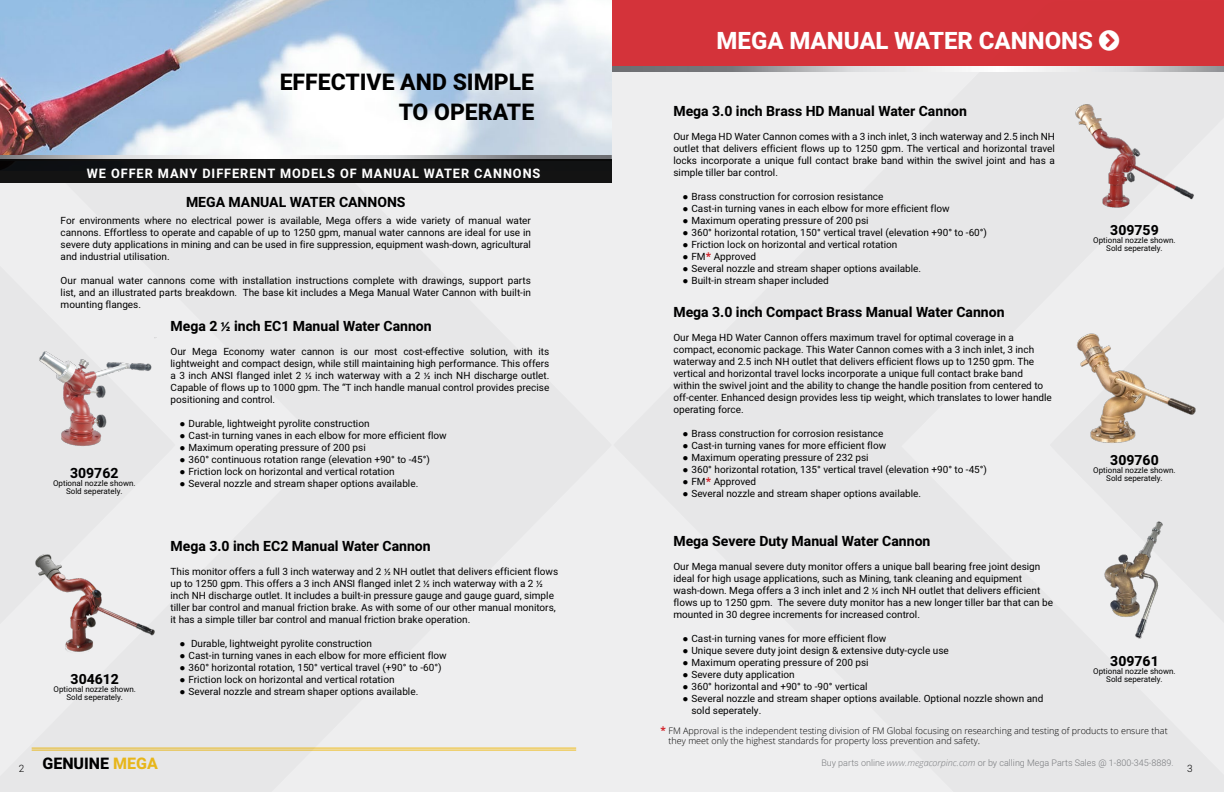
<style>
.page{position:relative;width:1224px;height:792px;background:#fff}
.page>*{position:absolute;margin:0;border:0;box-sizing:border-box;transform-origin:0 0}
.t1{font:800 24px "Heebo";color:#fff}
.t2{font:800 23px/30px "Heebo";color:#000;text-align:right}
.t3{font:800 16px "Heebo";color:#000}
.t4{font:700 14px "Heebo";color:#000}
.t5{font:800 14px "Heebo";color:#000}
.t6{font:700 13px "Heebo";letter-spacing:.075em;color:#fff}
.t7{font:10px/12px "Heebo";color:#000}
.t8{font:300 10px "Heebo";color:#000}
.t9{font:300 9px/10px "Open Sans";color:#000}
.t10{font:300 9px "Heebo";color:#7c7e81}
.t11{font:8px/8px "Heebo";color:#000;text-align:center}
.s1{font-family:"Calibri"}
.s2{font-family:"Arial";font-weight:900}
.s3{font-family:"Open Sans";font-weight:700;color:#d2232a}
.s4{font-weight:700;font-size:10px;color:#d2232a}
.s5{font-size:10px}
.s6{color:#eebc1c}
.s7{font-family:"Open Sans";font-style:italic}
</style>
<div class="page">
<div style="left:176px;top:183px;width:436px;height:609px;background:#e7e7e8"></div>
<div style="left:0;top:183px;width:176px;height:609px;background:#e7e7e8"></div>
<div style="left:613px;top:71px;width:437px;height:721px;background:#e7e7e8"></div>
<div style="left:1050px;top:71px;width:174px;height:721px;background:#e7e7e8"></div>
<div style="left:0;top:0;width:1224px;height:66px;background:#d4333a"></div>
<img style="left:1073px;top:327px;width:123px;height:124px">
<img style="left:1073px;top:516px;width:123px;height:124px">
<img style="left:1073px;top:97px;width:123px;height:124px">
<img style="left:32px;top:334px;width:124px;height:123px">
<img style="left:32px;top:546px;width:124px;height:123px">
<img style="left:0;top:0;width:612px;height:156px">
<div style="left:0;top:159px;width:612px;height:24px;background:#131313"></div>
<h2 class="t2" style="left:280px;top:68px;width:256px">EFFECTIVE AND SIMPLE<br>TO OPERATE</h2>
<h3 class="t6" style="left:87px;top:165px;width:455px">WE OFFER MANY DIFFERENT MODELS OF MANUAL WATER CANNONS</h3>
<h3 class="t4" style="left:186px;top:193px;width:221px">MEGA MANUAL WATER CANNONS</h3>
<p class="t7" style="left:61px;top:215px;width:472px;text-align:justify">For environments where no electrical power is available, Mega offers a wide variety of manual water cannons. Effortless to operate and capable of up to 1250 gpm, manual water cannons are ideal for use in severe duty applications in mining and can be used in fire suppression, equipment wash-down, agricultural and industrial utilisation.</p>
<p class="t7" style="left:61px;top:275px;width:472px;text-align:justify">Our manual water cannons come with installation instructions complete with drawings, support parts list, and an illustrated parts breakdown. The base kit includes a Mega Manual Water Cannon with built-in mounting flanges.</p>
<h3 class="t4" style="left:70px;top:463px;width:50px">309762</h3>
<p class="t11" style="left:53px;top:479px;width:84px">Optional nozzle shown.<br>Sold seperately.</p>
<h3 class="t5" style="left:71px;top:669px;width:50px">304612</h3>
<p class="t11" style="left:54px;top:685px;width:84px">Optional nozzle shown.<br>Sold seperately.</p>
<h3 class="t4" style="left:171px;top:317px;width:263px">Mega 2 <span class="s1">½</span> inch EC1 Manual Water Cannon</h3>
<p class="t7" style="left:171px;top:346px;width:380px;text-align:justify">Our Mega Economy water cannon is our most cost-effective solution, with its lightweight and compact design, while still maintaining high performance. This offers a 3 inch ANSI flanged inlet 2 <span class="s1">½</span> inch waterway with a 2 <span class="s1">½</span> inch NH discharge outlet.<br>Capable of flows up to 1000 gpm. The “T inch handle manual control provides precise positioning and control.</p>
<p class="t7" style="left:180px;top:418px;width:192px"><span class="s2">●</span> Durable, lightweight pyrolite construction</p>
<p class="t7" style="left:180px;top:430px;width:269px"><span class="s2">●</span> Cast-in turning vanes in each elbow for more efficient flow</p>
<p class="t7" style="left:180px;top:442px;width:188px"><span class="s2">●</span> Maximum operating pressure of 200 psi</p>
<p class="t7" style="left:180px;top:454px;width:252px"><span class="s2">●</span> 360° continuous rotation range (elevation +90° to -45°)</p>
<p class="t7" style="left:180px;top:466px;width:217px"><span class="s2">●</span> Friction lock on horizontal and vertical rotation</p>
<p class="t7" style="left:180px;top:478px;width:240px"><span class="s2">●</span> Several nozzle and stream shaper options available.</p>
<h3 class="t4" style="left:171px;top:536px;width:262px">Mega 3.0 inch EC2 Manual Water Cannon</h3>
<p class="t7" style="left:171px;top:566px;width:389px">This monitor offers a full 3 inch waterway and 2 <span class="s1">½</span> NH outlet that delivers efficient flows up to 1250 gpm. This offers a 3 inch ANSI flanged inlet 2 <span class="s1">½</span> inch waterway with a 2 <span class="s1">½ </span>inch NH discharge outlet. It includes a built-in pressure gauge and gauge guard, simple tiller bar control and manual friction brake. As with some of our other manual monitors, it has a simple tiller bar control and manual friction brake operation.</p>
<p class="t7" style="left:180px;top:638px;width:194px"><span class="s2">●</span> Durable, lightweight pyrolite construction</p>
<p class="t7" style="left:180px;top:650px;width:269px"><span class="s2">●</span> Cast-in turning vanes in each elbow for more efficient flow</p>
<p class="t7" style="left:180px;top:662px;width:264px"><span class="s2">●</span> 360° horizontal rotation, 150° vertical travel (+90° to -60°)</p>
<p class="t7" style="left:180px;top:674px;width:217px"><span class="s2">●</span> Friction lock on horizontal and vertical rotation</p>
<p class="t7" style="left:180px;top:686px;width:240px"><span class="s2">●</span> Several nozzle and stream shaper options available.</p>
<h1 class="t1" style="left:717px;top:24px;width:378px">MEGA MANUAL WATER CANNONS</h1>
<h3 class="t4" style="left:673px;top:101px;width:295px">Mega 3.0 inch Brass HD Manual Water Cannon</h3>
<p class="t7" style="left:673px;top:131px;width:383px;text-align:justify">Our Mega HD Water Cannon comes with a 3 inch inlet, 3 inch waterway and 2.5 inch NH outlet that delivers efficient flows up to 1250 gpm. The vertical and horizontal travel locks incorporate a unique full contact brake band within the swivel joint and has a simple tiller bar control.</p>
<p class="t7" style="left:682px;top:191px;width:203px"><span class="s2">●</span> Brass construction for corrosion resistance</p>
<p class="t7" style="left:682px;top:203px;width:269px"><span class="s2">●</span> Cast-in turning vanes in each elbow for more efficient flow</p>
<p class="t7" style="left:682px;top:215px;width:188px"><span class="s2">●</span> Maximum operating pressure of 200 psi</p>
<p class="t7" style="left:682px;top:227px;width:306px"><span class="s2">●</span> 360° horizontal rotation, 150° vertical travel (elevation +90° to -60°)</p>
<p class="t7" style="left:682px;top:239px;width:217px"><span class="s2">●</span> Friction lock on horizontal and vertical rotation</p>
<p class="t7" style="left:682px;top:251px;width:75px"><span class="s2">●</span> FM<span class="s3">*</span> Approved</p>
<p class="t7" style="left:682px;top:263px;width:240px"><span class="s2">●</span> Several nozzle and stream shaper options available.</p>
<p class="t7" style="left:682px;top:275px;width:148px"><span class="s2">●</span> Built-in stream shaper included</p>
<h3 class="t4" style="left:673px;top:303px;width:333px">Mega 3.0 inch Compact Brass Manual Water Cannon</h3>
<p class="t7" style="left:673px;top:332px;width:380px">Our Mega HD Water Cannon offers maximum travel for optimal coverage in a compact, economic package. This Water Cannon comes with a 3 inch inlet, 3 inch waterway and 2.5 inch NH outlet that delivers efficient flows up to 1250 gpm. The vertical and horizontal travel locks incorporate a unique full contact brake band within the swivel joint and the ability to change the handle position from centered to off-center. Enhanced design provides less tip weight, which translates to lower handle operating force.</p>
<p class="t7" style="left:682px;top:428px;width:203px"><span class="s2">●</span> Brass construction for corrosion resistance</p>
<p class="t7" style="left:682px;top:440px;width:205px"><span class="s2">●</span> Cast-in turning vanes for more efficient flow</p>
<p class="t7" style="left:682px;top:452px;width:188px"><span class="s2">●</span> Maximum operating pressure of 232 psi</p>
<p class="t7" style="left:682px;top:464px;width:306px"><span class="s2">●</span> 360° horizontal rotation, 135° vertical travel (elevation +90° to -45°)</p>
<p class="t7" style="left:682px;top:476px;width:75px"><span class="s2">●</span> FM<span class="s3">*</span> Approved</p>
<p class="t7" style="left:682px;top:488px;width:240px"><span class="s2">●</span> Several nozzle and stream shaper options available.</p>
<h3 class="t4" style="left:673px;top:532px;width:258px">Mega Severe Duty Manual Water Cannon</h3>
<p class="t7" style="left:673px;top:561px;width:381px">Our Mega manual severe duty monitor offers a unique ball bearing free joint design ideal for high usage applications, such as Mining, tank cleaning and equipment wash-down. Mega offers a 3 inch inlet and 2 <span class="s1">½</span> inch NH outlet that delivers efficient flows up to 1250 gpm. The severe duty monitor has a new longer tiller bar that can be mounted in 30 degree increments for increased control.</p>
<p class="t7" style="left:682px;top:633px;width:205px"><span class="s2">●</span> Cast-in turning vanes for more efficient flow</p>
<p class="t7" style="left:682px;top:645px;width:268px"><span class="s2">●</span> Unique severe duty joint design &amp; extensive duty-cycle use</p>
<p class="t7" style="left:682px;top:657px;width:188px"><span class="s2">●</span> Maximum operating pressure of 200 psi</p>
<p class="t7" style="left:682px;top:669px;width:114px"><span class="s2">●</span> Severe duty application</p>
<p class="t7" style="left:682px;top:681px;width:187px"><span class="s2">●</span> 360° horizontal and +90° to -90° vertical</p>
<p class="t7" style="left:691px;top:693px;width:353px;text-indent:-9px"><span class="s2">●</span> Several nozzle and stream shaper options available. Optional nozzle shown and sold seperately.</p>
<h3 class="t5" style="left:1110px;top:221px;width:50px">309759</h3>
<p class="t11" style="left:1093px;top:237px;width:84px">Optional nozzle shown.<br>Sold seperately.</p>
<h3 class="t5" style="left:1110px;top:451px;width:50px">309760</h3>
<p class="t11" style="left:1093px;top:467px;width:84px">Optional nozzle shown.<br>Sold seperately.</p>
<h3 class="t5" style="left:1110px;top:651px;width:50px">309761</h3>
<p class="t11" style="left:1093px;top:667px;width:84px">Optional nozzle shown.<br>Sold seperately.</p>
<p class="t9" style="left:669px;top:725px;width:501px;text-indent:-8px"><span class="s4">*</span> FM Approval is the independent testing division of FM Global focusing on researching and testing of products to ensure that they meet only the highest standards for property loss prevention and safety<span class="s5">.</span></p>
<h3 class="t3" style="left:19px;top:752px;width:141px"><sub>2</sub> GENUINE <span class="s6">MEGA</span></h3>
<p class="t8" style="left:1187px;top:761px;width:7px">3</p>
<p class="t10" style="left:821px;top:756px;width:354px">Buy parts online <span class="s7">www.megacorpinc.com</span> or by calling Mega Parts Sales @ 1-800-345-8889.</p>
</div>
